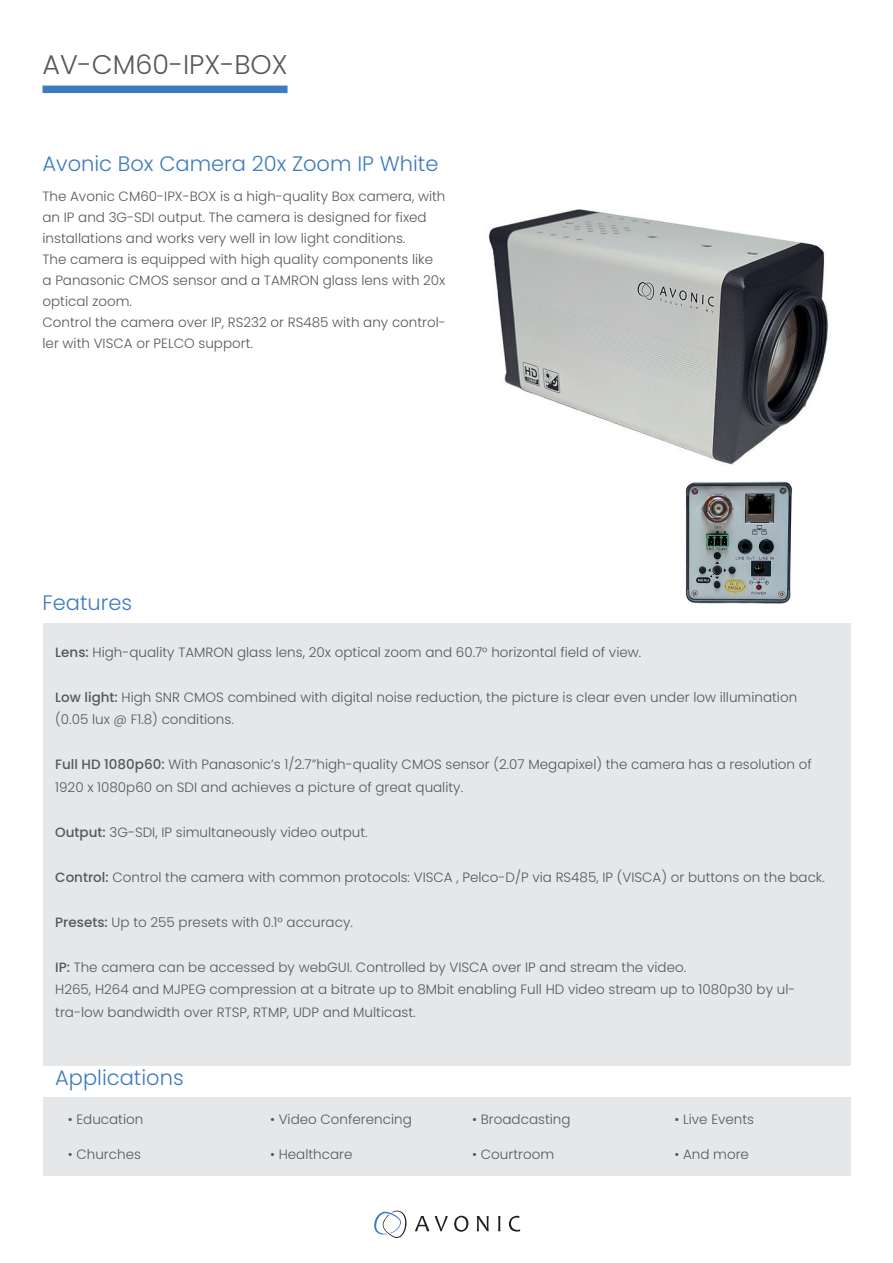
<style>
.page{position:relative;width:893px;height:1263px;background:#fff}
.page>*{position:absolute;margin:0;border:0;box-sizing:border-box;transform-origin:0 0}
.t1{font:300 27px "Poppins";color:#57585a}
.t2{font:300 21px "Poppins";color:#3c7bbf}
.t3{font:300 13.5px/21px "Poppins";color:#57585a}
.s1{font-weight:500}
</style>
<div class="page">
<div style="left:43px;top:623px;width:807px;height:442px;background:#e6e7e9"></div>
<div style="left:43px;top:1097px;width:807px;height:79px;background:#e6e7e9"></div>
<svg style="left:374px;top:1210px;width:33px;height:28px"></svg>
<svg style="left:415px;top:1216px;width:14px;height:15px"></svg>
<svg style="left:435px;top:1216px;width:13px;height:15px"></svg>
<svg style="left:454px;top:1216px;width:14px;height:16px"></svg>
<svg style="left:477px;top:1216px;width:12px;height:15px"></svg>
<svg style="left:498px;top:1216px;width:2px;height:15px"></svg>
<svg style="left:509px;top:1216px;width:11px;height:15px"></svg>
<img style="left:488px;top:209px;width:341px;height:256px">
<img style="left:685px;top:481px;width:108px;height:123px">
<div style="left:43px;top:86px;width:245px;height:7px;background:#3c7bbf"></div>
<h1 class="t1" style="left:43px;top:49px;width:246px">AV-CM60-IPX-BOX</h1>
<h2 class="t2" style="left:43px;top:151px;width:397px">Avonic Box Camera 20x Zoom IP White</h2>
<p class="t3" style="left:43px;top:186px;width:405px">The Avonic CM60-IPX-BOX is a high-quality Box camera, with an IP and 3G-SDI output. The camera is designed for fixed installations and works very well in low light conditions.<br>The camera is equipped with high quality components like<br>a Panasonic CMOS sensor and a TAMRON glass lens with 20x optical zoom.<br>Control the camera over IP, RS232 or RS485 with any control&shy;ler with VISCA or PELCO support.</p>
<h2 class="t2" style="left:43px;top:590px;width:91px">Features</h2>
<p class="t3" style="left:55px;top:642px;width:587px"><span class="s1">Lens:</span> High-quality TAMRON glass lens, 20x optical zoom and 60.7° horizontal field of view.</p>
<p class="t3" style="left:55px;top:686px;width:743px;line-height:22.5px"><span class="s1">Low light:</span> High SNR CMOS combined with digital noise reduction, the picture is clear even under low illumination (0.05 lux @ F1.8) conditions.</p>
<p class="t3" style="left:55px;top:753px;width:758px;line-height:22.5px"><span class="s1">Full HD 1080p60:</span> With Panasonic’s 1/2.7”high-quality CMOS sensor (2.07 Megapixel) the camera has a resolution of<br>1920 x 1080p60 on SDI and achieves a picture of great quality.</p>
<p class="t3" style="left:55px;top:822px;width:314px"><span class="s1">Output:</span> 3G-SDI, IP simultaneously video output.</p>
<p class="t3" style="left:55px;top:867px;width:771px"><span class="s1">Control:</span> Control the camera with common protocols: VISCA , Pelco-D/P via RS485, IP (VISCA) or buttons on the back.</p>
<p class="t3" style="left:55px;top:912px;width:299px"><span class="s1">Presets:</span> Up to 255 presets with 0.1° accuracy.</p>
<p class="t3" style="left:55px;top:956px;width:742px;line-height:22.5px"><span class="s1">IP:</span> The camera can be accessed by webGUI. Controlled by VISCA over IP and stream the video.<br>H265, H264 and MJPEG compression at a bitrate up to 8Mbit enabling Full HD video stream up to 1080p30 by ul&shy;tra-low bandwidth over RTSP, RTMP, UDP and Multicast.</p>
<h2 class="t2" style="left:55px;top:1065px;width:130px">Applications</h2>
<p class="t3" style="left:68px;top:1109px;width:77px">• Education</p>
<p class="t3" style="left:68px;top:1143px;width:75px">• Churches</p>
<p class="t3" style="left:270px;top:1109px;width:143px">• Video Conferencing</p>
<p class="t3" style="left:270px;top:1143px;width:84px">• Healthcare</p>
<p class="t3" style="left:472px;top:1109px;width:100px">• Broadcasting</p>
<p class="t3" style="left:472px;top:1143px;width:83px">• Courtroom</p>
<p class="t3" style="left:674px;top:1109px;width:81px">• Live Events</p>
<p class="t3" style="left:674px;top:1143px;width:76px">• And more</p>
</div>
